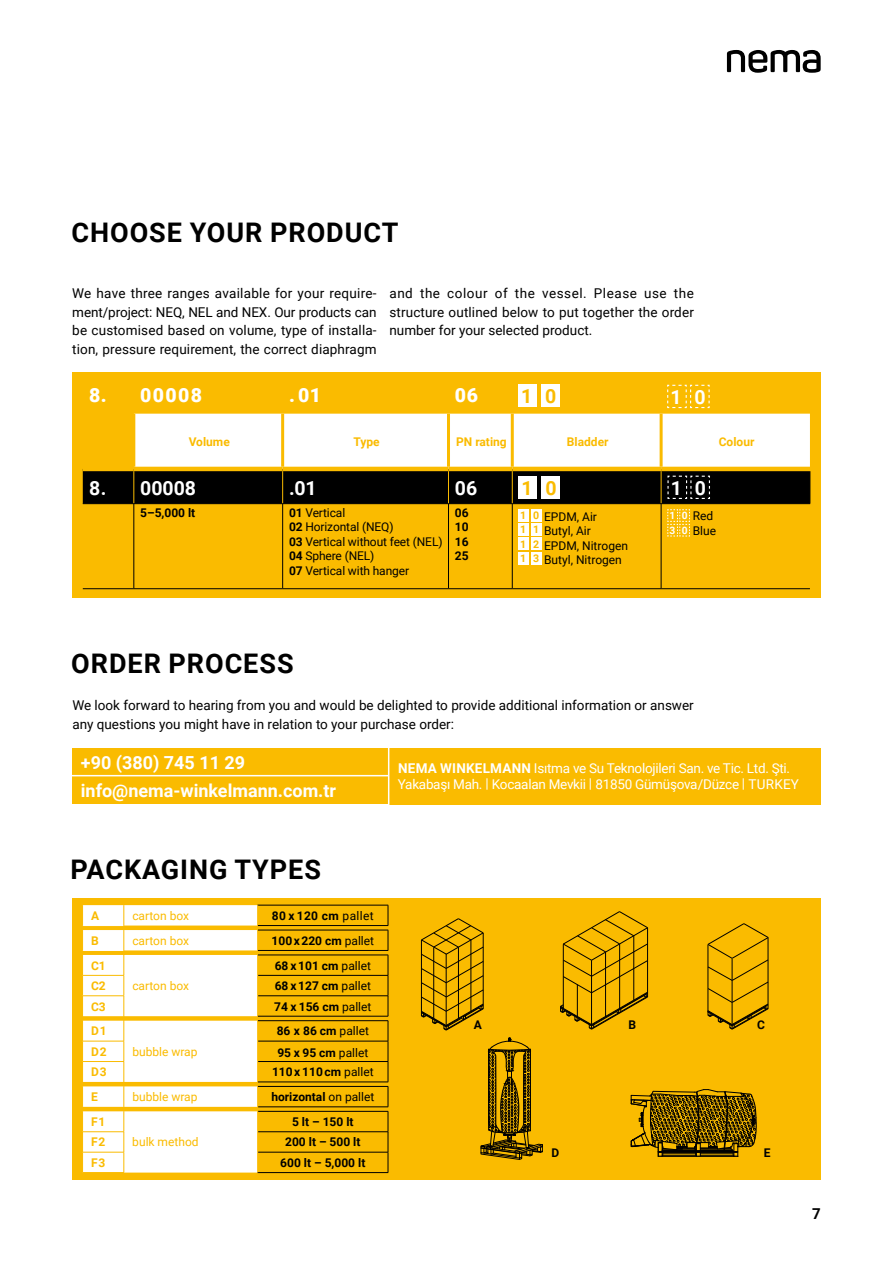
<style>
.page{position:relative;width:893px;height:1263px;background:#fff}
.page>*{position:absolute;margin:0;border:0;box-sizing:border-box;transform-origin:0 0}
.t1{font:700 27px "Roboto";letter-spacing:.035em;color:#000}
.t2{font:700 19.5px "Roboto";color:#fff}
.t3{font:900 19.5px "Roboto";letter-spacing:.07em;color:#fff}
.t4{font:700 19.5px "Roboto";color:#fabb00}
.t5{font:700 18px "Roboto";color:#fff}
.t6{font:700 15px "Roboto";color:#000}
.t7{font:13.5px/18.8px "Roboto";color:#000;text-align:justify}
.t8{font:13.5px/16.2px "Roboto";letter-spacing:-.02em;color:#fff}
.t9{font:700 12px/14.4px "Roboto";color:#000;text-align:justify}
.t10{font:12px/14.4px "Roboto";letter-spacing:-.01em;color:#000}
.t11{font:12px "Roboto";color:#fabb00}
.t12{font:700 12px "Roboto";color:#fabb00}
.s1{font-weight:700}
.s2{font-weight:700;font-size:10.65px;color:#fabb00}
.s3{font-weight:700;font-size:10.2px;color:#fff}
.s4{font-weight:400}
</style>
<div class="page">
<div style="left:72px;top:373px;width:749px;height:225px;background:#fabb00"></div>
<div style="left:72px;top:898px;width:749px;height:281px;background:#fabb00"></div>
<svg style="left:630px;top:1089px;width:127px;height:91px"></svg>
<svg style="left:421px;top:918px;width:63px;height:112px"></svg>
<svg style="left:560px;top:911px;width:88px;height:119px"></svg>
<svg style="left:707px;top:923px;width:62px;height:107px"></svg>
<svg style="left:480px;top:1038px;width:63px;height:122px"></svg>
<hr style="left:810px;top:471px;width:1px;height:32px;background:#000">
<hr style="left:134px;top:504px;width:1px;height:84px;background:#000">
<hr style="left:282px;top:504px;width:1px;height:84px;background:#000">
<hr style="left:448px;top:504px;width:1px;height:84px;background:#000">
<hr style="left:512px;top:504px;width:1px;height:84px;background:#000">
<hr style="left:661px;top:504px;width:1px;height:84px;background:#000">
<hr style="left:83px;top:588px;width:51px;height:1px;background:#000">
<hr style="left:134px;top:588px;width:149px;height:1px;background:#000">
<hr style="left:283px;top:588px;width:165px;height:1px;background:#000">
<hr style="left:448px;top:588px;width:64px;height:1px;background:#000">
<hr style="left:512px;top:588px;width:149px;height:1px;background:#000">
<hr style="left:661px;top:588px;width:149px;height:1px;background:#000">
<div style="left:519px;top:538px;width:10px;height:12px;background:#fff"></div>
<div style="left:531px;top:538px;width:10px;height:12px;background:#fff"></div>
<div style="left:519px;top:552px;width:10px;height:12px;background:#fff"></div>
<div style="left:531px;top:552px;width:10px;height:12px;background:#fff"></div>
<svg style="left:83px;top:384px;width:727px;height:153px"></svg>
<div style="left:72px;top:777px;width:322px;height:27px;background:#fabb00"></div>
<div style="left:72px;top:748px;width:322px;height:29px;background:#fabb00"></div>
<div style="left:389px;top:748px;width:432px;height:56px;background:#fabb00"></div>
<hr style="left:388px;top:743px;width:1px;height:68px;background:#fff">
<hr style="left:68px;top:775px;width:321px;height:1px;background:#fff">
<svg style="left:83px;top:905px;width:174px;height:267px;background:#fef8e8"></svg>
<hr style="left:258px;top:975px;width:130px;height:1px;background:#000">
<hr style="left:258px;top:995px;width:130px;height:1px;background:#000">
<hr style="left:258px;top:1041px;width:130px;height:1px;background:#000">
<hr style="left:258px;top:1131px;width:130px;height:1px;background:#000">
<hr style="left:258px;top:1152px;width:130px;height:1px;background:#000">
<hr style="left:258px;top:1061px;width:130px;height:1px;background:#000">
<svg style="left:388px;top:905px;width:1px;height:267px"></svg>
<hr style="left:258px;top:1106px;width:130px;height:1px;background:#000">
<hr style="left:258px;top:1111px;width:130px;height:1px;background:#000">
<hr style="left:257px;top:905px;width:131px;height:1px;background:#000">
<hr style="left:257px;top:1172px;width:131px;height:1px;background:#000">
<hr style="left:83px;top:925px;width:41px;height:1px;background:#fff">
<hr style="left:83px;top:950px;width:41px;height:1px;background:#fff">
<hr style="left:258px;top:925px;width:130px;height:1px;background:#000">
<hr style="left:258px;top:930px;width:130px;height:1px;background:#000">
<hr style="left:258px;top:950px;width:130px;height:1px;background:#000">
<hr style="left:258px;top:955px;width:130px;height:1px;background:#000">
<hr style="left:82px;top:975px;width:42px;height:1px;background:#fabb00">
<hr style="left:82px;top:995px;width:42px;height:1px;background:#fabb00">
<hr style="left:258px;top:1016px;width:130px;height:1px;background:#000">
<hr style="left:258px;top:1020px;width:130px;height:1px;background:#000">
<hr style="left:82px;top:1041px;width:42px;height:1px;background:#fabb00">
<hr style="left:82px;top:1061px;width:42px;height:1px;background:#fabb00">
<hr style="left:258px;top:1082px;width:130px;height:1px;background:#000">
<hr style="left:258px;top:1086px;width:130px;height:1px;background:#000">
<hr style="left:82px;top:1131px;width:42px;height:1px;background:#fabb00">
<svg style="left:82px;top:905px;width:1px;height:227px"></svg>
<hr style="left:82px;top:1152px;width:42px;height:1px;background:#fabb00">
<svg style="left:124px;top:905px;width:1px;height:267px"></svg>
<svg style="left:257px;top:905px;width:1px;height:267px"></svg>
<svg style="left:727px;top:50px;width:94px;height:23px"></svg>
<h1 class="t1" style="left:71px;top:213px;width:328px">CHOOSE YOUR PRODUCT</h1>
<p class="t7" style="left:72px;top:283px;width:306px">We have three ranges available for your require&shy;ment/project: NEQ, NEL and NEX. Our products can be customised based on volume, type of installa&shy;tion, pressure requirement, the correct diaphragm</p>
<p class="t7" style="left:389px;top:283px;width:306px">and the colour of the vessel. Please use the structure outlined below to put together the order number for your selected product.</p>
<h2 class="t3" style="left:89px;top:382px;width:114px">8. 00008</h2>
<h2 class="t3" style="left:289px;top:382px;width:34px">.01</h2>
<h2 class="t3" style="left:455px;top:382px;width:25px">06</h2>
<h2 class="t4" style="left:521px;top:382px;width:37px">1 0</h2>
<h2 class="t2" style="left:671px;top:383px;width:37px">1 0</h2>
<p class="t12" style="left:189px;top:433px;width:43px">Volume</p>
<p class="t12" style="left:354px;top:433px;width:28px">Type</p>
<p class="t12" style="left:456px;top:433px;width:52px">PN rating</p>
<p class="t12" style="left:567px;top:433px;width:43px">Bladder</p>
<p class="t12" style="left:719px;top:433px;width:37px">Colour</p>
<h2 class="t2" style="left:89px;top:474px;width:108px">8. 00008</h2>
<h2 class="t2" style="left:289px;top:474px;width:29px">.01</h2>
<h2 class="t2" style="left:455px;top:474px;width:24px">06</h2>
<h2 class="t4" style="left:522px;top:474px;width:37px">1 0</h2>
<h2 class="t2" style="left:671px;top:474px;width:37px">1 0</h2>
<p class="t9" style="left:140px;top:505px;width:57px">5–5,000 lt</p>
<p class="t10" style="left:289px;top:505px;width:155px"><span class="s1">01</span> Vertical<br><span class="s1">02</span> Horizontal (NEQ)<br><span class="s1">03</span> Vertical without feet (NEL)<br><span class="s1">04</span> Sphere (NEL)<br><span class="s1">07</span> Vertical with hanger</p>
<p class="t9" style="left:455px;top:505px;width:15px">06<br>10<br>16<br>25</p>
<p class="t10" style="left:520px;top:509px;width:109px"><span class="s2">1 0</span> EPDM, Air<br><sup>1</sup> <sup>1</sup> Butyl, Air<br><sup>1</sup> <sup>2</sup> EPDM, Nitrogen<br><sup>1</sup> <sup>3</sup> Butyl, Nitrogen</p>
<p class="t10" style="left:669px;top:508px;width:48px"><span class="s3">1 0</span> Red<br><span class="s3">3 0</span> Blue</p>
<h1 class="t1" style="left:71px;top:644px;width:224px">ORDER PROCESS</h1>
<p class="t7" style="left:72px;top:696px;width:623px">We look forward to hearing from you and would be delighted to provide additional information or answer any questions you might have in relation to your purchase order:</p>
<h3 class="t5" style="left:81px;top:750px;width:166px">+90 (380) 745 11 29</h3>
<p class="t8" style="left:398px;top:760px;width:403px"><span class="s1">NEMA WINKELMANN</span> Isıtma ve Su Teknolojileri San. ve Tic. Ltd. Şti.<br>Yakabaşı Mah. | Kocaalan Mevkii | 81850 Gümüşova/Düzce | TURKEY</p>
<h3 class="t5" style="left:81px;top:778px;width:257px">info@nema-winkelmann.com.tr</h3>
<h1 class="t1" style="left:71px;top:850px;width:252px">PACKAGING TYPES</h1>
<p class="t12" style="left:91px;top:907px;width:10px">A</p>
<p class="t11" style="left:132px;top:907px;width:58px">carton box</p>
<p class="t9" style="left:272px;top:908px;width:103px">80 x 120 cm <span class="s4">pallet</span></p>
<p class="t12" style="left:91px;top:932px;width:9px">B</p>
<p class="t11" style="left:132px;top:932px;width:58px">carton box</p>
<p class="t9" style="left:272px;top:933px;width:104px">100x 220 cm <span class="s4">pallet</span></p>
<p class="t12" style="left:91px;top:957px;width:16px">C1</p>
<p class="t11" style="left:132px;top:977px;width:58px">carton box</p>
<p class="t9" style="left:275px;top:958px;width:98px">68 x 101 cm <span class="s4">pallet</span></p>
<p class="t12" style="left:91px;top:977px;width:16px">C2</p>
<p class="t9" style="left:275px;top:978px;width:98px">68 x 127 cm <span class="s4">pallet</span></p>
<p class="t12" style="left:91px;top:998px;width:16px">C3</p>
<p class="t9" style="left:274px;top:998px;width:99px">74 x 156 cm <span class="s4">pallet</span></p>
<p class="t12" style="left:91px;top:1023px;width:17px">D1</p>
<p class="t11" style="left:132px;top:1043px;width:67px">bubble wrap</p>
<p class="t9" style="left:277px;top:1023px;width:94px">86 x 86 cm <span class="s4">pallet</span></p>
<p class="t12" style="left:91px;top:1043px;width:17px">D2</p>
<p class="t9" style="left:277px;top:1045px;width:92px">95 x 95 cm <span class="s4">pallet</span></p>
<p class="t12" style="left:91px;top:1063px;width:17px">D3</p>
<p class="t9" style="left:272px;top:1064px;width:103px">110x 110 cm <span class="s4">pallet</span></p>
<p class="t12" style="left:91px;top:1088px;width:8px">E</p>
<p class="t11" style="left:132px;top:1088px;width:67px">bubble wrap</p>
<p class="t9" style="left:271px;top:1089px;width:105px">horizontal <span class="s4">on pallet</span></p>
<p class="t12" style="left:91px;top:1113px;width:16px">F1</p>
<p class="t11" style="left:132px;top:1134px;width:68px">bulk method</p>
<p class="t9" style="left:292px;top:1114px;width:63px">5 lt – 150 lt</p>
<p class="t12" style="left:91px;top:1134px;width:16px">F2</p>
<p class="t9" style="left:285px;top:1134px;width:77px">200 lt – 500 lt</p>
<p class="t12" style="left:91px;top:1154px;width:16px">F3</p>
<p class="t9" style="left:280px;top:1155px;width:87px">600 lt – 5,000 lt</p>
<p class="t9" style="left:474px;top:1017px;width:10px">A</p>
<p class="t9" style="left:628px;top:1017px;width:9px">B</p>
<p class="t9" style="left:757px;top:1017px;width:9px">C</p>
<p class="t9" style="left:551px;top:1145px;width:9px">D</p>
<p class="t9" style="left:764px;top:1145px;width:8px">E</p>
<p class="t6" style="left:812px;top:1203px;width:10px">7</p>
</div>
